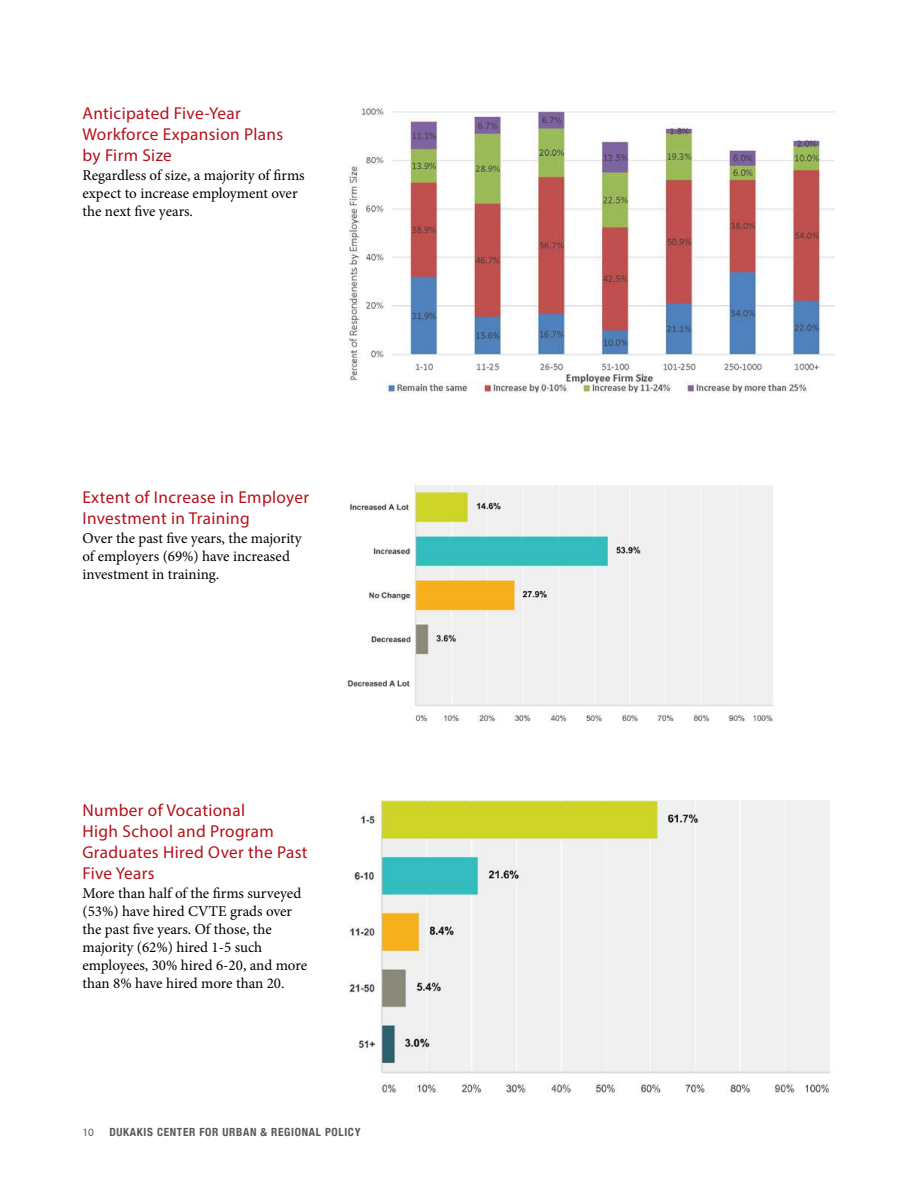
<style>
.page{position:relative;width:918px;height:1188px;background:#fff}
.page>*{position:absolute;margin:0;border:0;box-sizing:border-box;transform-origin:0 0}
.t1{font:17.25px/21px "Myriad Pro";letter-spacing:.02em;color:#b5121b}
.t2{font:15px/18px "Minion Pro";letter-spacing:-.005em;color:#000}
.t3{font:700 condensed 11.25px "Helvetica Neue";letter-spacing:.06em;color:#58595b}
.t4{font:11.25px "Myriad Pro";color:#58595b}
</style>
<div class="page">
<img style="left:348px;top:106px;width:487px;height:287px">
<img style="left:349px;top:800px;width:481px;height:295px">
<img style="left:346px;top:483px;width:427px;height:240px">
<p class="t1" style="left:82px;top:102px;width:202px">Anticipated Five-Year<br>Workforce Expansion Plans by Firm Size</p>
<p class="t2" style="left:82px;top:166px;width:224px">Regardless of size, a majority of firms expect to increase employment over the next five years.</p>
<p class="t1" style="left:82px;top:486px;width:228px">Extent of Increase in Employer<br>Investment in Training</p>
<p class="t2" style="left:82px;top:529px;width:221px">Over the past five years, the majority of employers (69%) have increased investment in training.</p>
<p class="t1" style="left:82px;top:799px;width:227px">Number of Vocational<br>High School and Program<br>Graduates Hired Over the Past<br>Five Years</p>
<p class="t2" style="left:82px;top:884px;width:226px">More than half of the firms surveyed (53%) have hired CVTE grads over the past five years. Of those, the majority (62%) hired 1-5 such employees, 30% hired 6-20, and more than 8% have hired more than 20.</p>
<p class="t4" style="left:82px;top:1125px;width:13px">10</p>
<p class="t3" style="left:109px;top:1125px;width:253px">DUKAKIS CENTER FOR URBAN &amp; REGIONAL POLICY</p>
</div>
